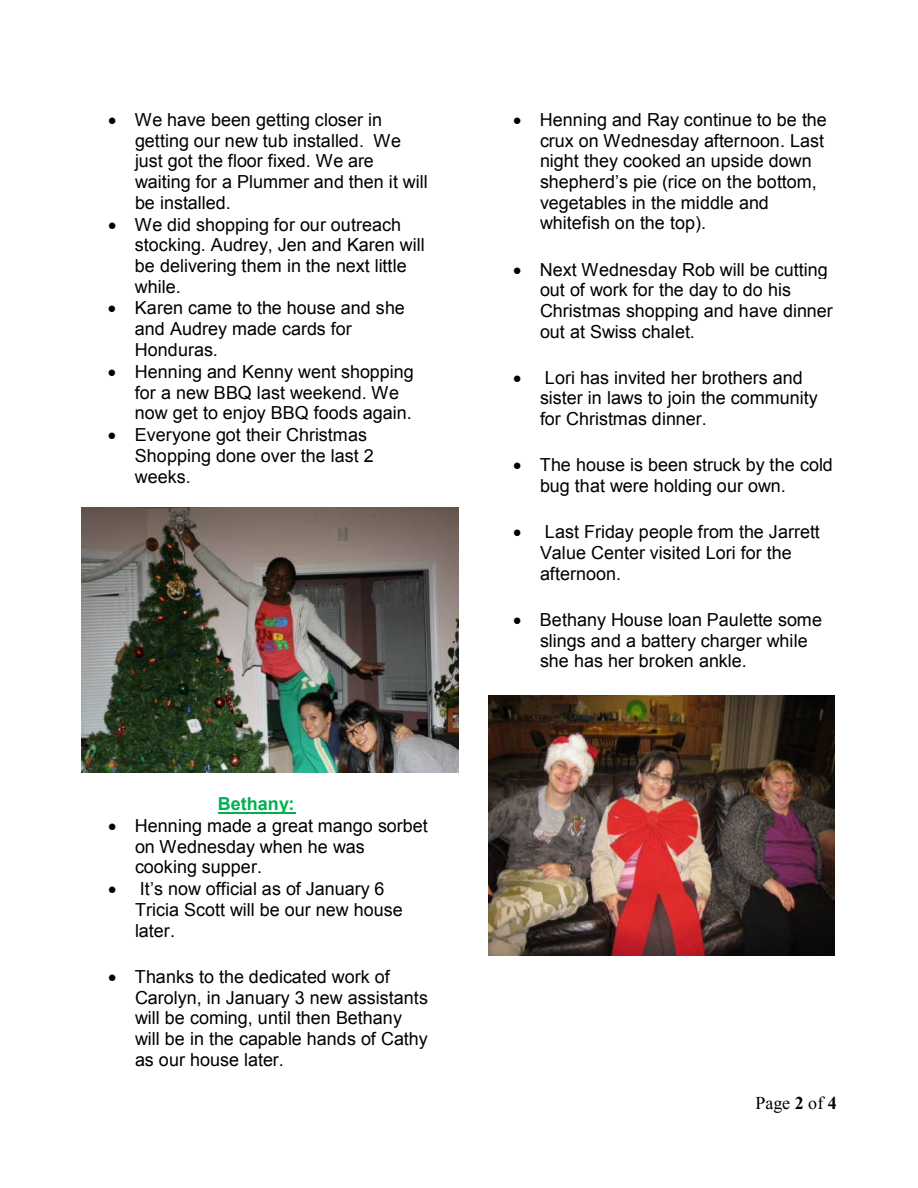
<style>
.page{position:relative;width:918px;height:1188px;background:#fff}
.page>*{position:absolute;margin:0;border:0;box-sizing:border-box;transform-origin:0 0}
.t1{font:18px/20.7px "Arial";color:#000}
.t2{font:18px "Times New Roman";color:#000}
.t3{font:700 18px "Arial";color:#00b050}
.s1{font-weight:700}
</style>
<div class="page">
<hr style="left:218px;top:812px;width:77px;height:2px;background:#00b050">
<img style="left:81px;top:507px;width:378px;height:266px">
<img style="left:488px;top:696px;width:347px;height:260px">
<p class="t1" style="left:135px;top:109px;width:294px;text-indent:-27px">• We have been getting closer in getting our new tub installed. We just got the floor fixed. We are waiting for a Plummer and then it will be installed.</p>
<p class="t1" style="left:135px;top:214px;width:291px;text-indent:-27px">• We did shopping for our outreach stocking. Audrey, Jen and Karen will be delivering them in the next little while.</p>
<p class="t1" style="left:135px;top:298px;width:271px;text-indent:-27px">• Karen came to the house and she and Audrey made cards for<br>Honduras.</p>
<p class="t1" style="left:135px;top:361px;width:280px;text-indent:-27px">• Henning and Kenny went shopping for a new BBQ last weekend. We now get to enjoy BBQ foods again.</p>
<p class="t1" style="left:135px;top:425px;width:240px;text-indent:-27px">• Everyone got their Christmas<br>Shopping done over the last 2 weeks.</p>
<p class="t3" style="left:218px;top:794px;width:78px">Bethany:</p>
<p class="t1" style="left:135px;top:815px;width:294px;text-indent:-27px">• Henning made a great mango sorbet on Wednesday when he was cooking supper.</p>
<p class="t1" style="left:135px;top:879px;width:269px;text-indent:-27px">• It’s now official as of January 6<br>Tricia Scott will be our new house later.</p>
<p class="t1" style="left:135px;top:966px;width:295px;text-indent:-27px">• Thanks to the dedicated work of<br>Carolyn, in January 3 new assistants will be coming, until then Bethany will be in the capable hands of Cathy as our house later.</p>
<p class="t1" style="left:540px;top:109px;width:288px;text-indent:-27px">• Henning and Ray continue to be the crux on Wednesday afternoon. Last night they cooked an upside down shepherd’s pie (rice on the bottom, vegetables in the middle and whitefish on the top).</p>
<p class="t1" style="left:540px;top:259px;width:294px;text-indent:-27px">• Next Wednesday Rob will be cutting out of work for the day to do his<br>Christmas shopping and have dinner out at Swiss chalet.</p>
<p class="t1" style="left:540px;top:367px;width:279px;text-indent:-27px">• Lori has invited her brothers and sister in laws to join the community for Christmas dinner.</p>
<p class="t1" style="left:540px;top:455px;width:294px;text-indent:-27px">• The house is been struck by the cold bug that were holding our own.</p>
<p class="t1" style="left:540px;top:522px;width:281px;text-indent:-27px">• Last Friday people from the Jarrett<br>Value Center visited Lori for the afternoon.</p>
<p class="t1" style="left:540px;top:610px;width:284px;text-indent:-27px">• Bethany House loan Paulette some slings and a battery charger while she has her broken ankle.</p>
<p class="t2" style="left:755px;top:1093px;width:83px">Page <span class="s1">2</span> of <span class="s1">4</span></p>
</div>
